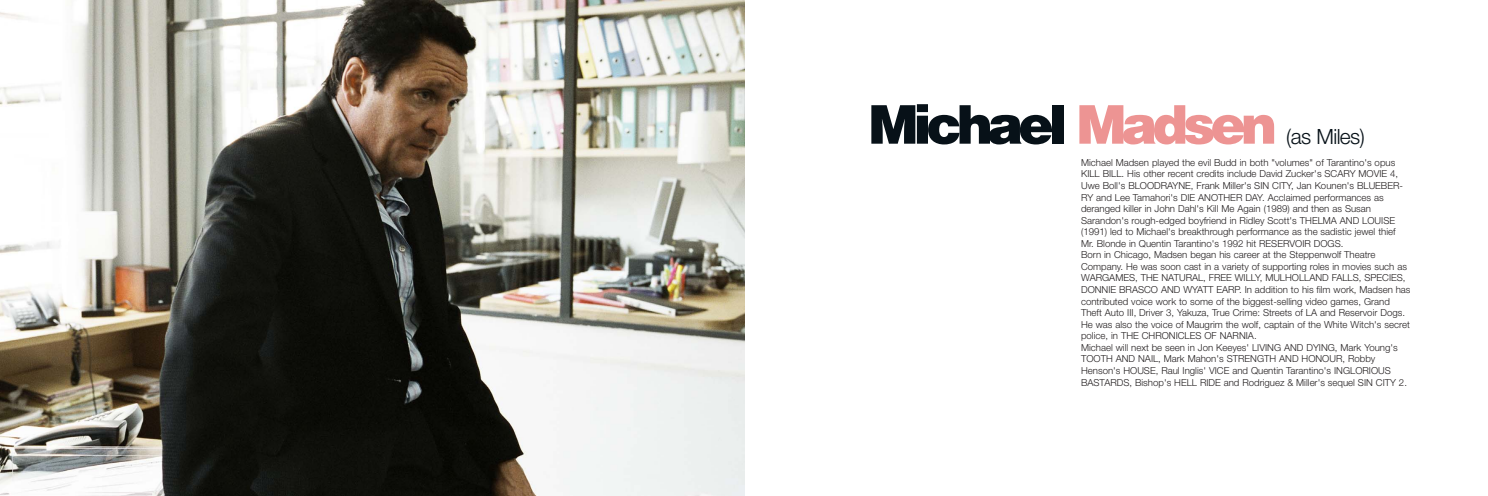
<style>
.page{position:relative;width:1488px;height:496px;background:#fff}
.page>*{position:absolute;margin:0;border:0;box-sizing:border-box;transform-origin:0 0}
.t1{font:900 53.38px "Helvetica";letter-spacing:-.095em;color:#071118}
.t2{font:300 21px "Helvetica Neue";letter-spacing:-.03em;color:#071118}
.t3{font:300 9.62px/11.5px "Helvetica Neue";color:#231f20}
.s1{color:#ed9493}
</style>
<div class="page">
<img style="left:0;top:0;width:744px;height:495px">
<h1 class="t1" style="left:868px;top:105px;width:410px">Michael <span class="s1">Madsen</span></h1>
<h2 class="t2" style="left:1286px;top:128px;width:80px">(as Miles)</h2>
<p class="t3" style="left:1081px;top:157px;width:331px">Michael Madsen played the evil Budd in both "volumes" of Tarantino's opus KILL BILL. His other recent credits include David Zucker's SCARY MOVIE 4, Uwe Boll's BLOODRAYNE, Frank Miller's SIN CITY, Jan Kounen's BLUEBER-RY and Lee Tamahori's DIE ANOTHER DAY. Acclaimed performances as deranged killer in John Dahl's Kill Me Again (1989) and then as Susan Sarandon's rough-edged boyfriend in Ridley Scott's THELMA AND LOUISE (1991) led to Michael's breakthrough performance as the sadistic jewel thief Mr. Blonde in Quentin Tarantino's 1992 hit RESERVOIR DOGS.<br>Born in Chicago, Madsen began his career at the Steppenwolf Theatre Company. He was soon cast in a variety of supporting roles in movies such as WARGAMES, THE NATURAL, FREE WILLY, MULHOLLAND FALLS, SPECIES, DONNIE BRASCO AND WYATT EARP. In addition to his film work, Madsen has contributed voice work to some of the biggest-selling video games, Grand Theft Auto III, Driver 3, Yakuza, True Crime: Streets of LA and Reservoir Dogs.<br>He was also the voice of Maugrim the wolf, captain of the White Witch's secret police, in THE CHRONICLES OF NARNIA.<br>Michael will next be seen in Jon Keeyes' LIVING AND DYING, Mark Young's TOOTH AND NAIL, Mark Mahon's STRENGTH AND HONOUR, Robby Henson's HOUSE, Raul Inglis' VICE and Quentin Tarantino's INGLORIOUS BASTARDS, Bishop's HELL RIDE and Rodriguez &amp; Miller's sequel SIN CITY 2.</p>
</div>
